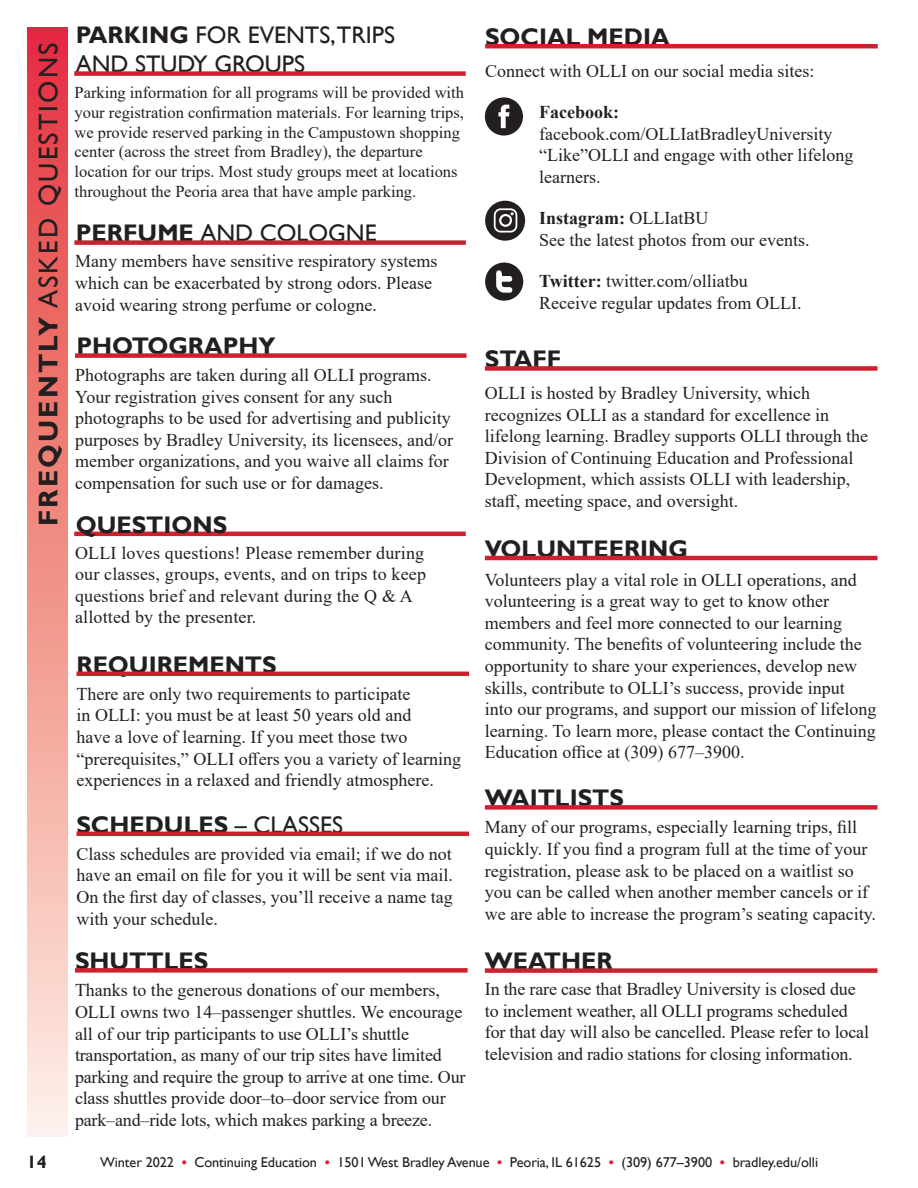
<style>
.page{position:relative;width:918px;height:1188px;background:#fff}
.page>*{position:absolute;margin:0;border:0;box-sizing:border-box;transform-origin:0 0}
.t1{font:27px "Gill Sans";letter-spacing:.08em;color:#231f20}
.t2{font:700 24px "Gill Sans";color:#231f20}
.t3{font:24px/28.8px "Gill Sans";color:#231f20}
.t4{font:18px/21.6px "Times New Roman";color:#231f20}
.t5{font:700 18px "Times New Roman";color:#231f20}
.t6{font:700 18px "Gill Sans";color:#231f20}
.t7{font:16.5px/19.8px "Times New Roman";color:#231f20}
.t8{font:14.25px "Gill Sans";letter-spacing:-.005em;color:#231f20}
.s1{font-weight:700}
.s2{font-weight:400}
.s3{font-family:"Bell MT Bold";color:#e4183e}
</style>
<div class="page">
<div style="left:27px;top:27px;width:41px;height:1110px;background:linear-gradient(to bottom,#e53338,#fef1e2)"></div>
<hr style="left:485px;top:44px;width:393px;height:4px;background:#cf202f">
<svg style="left:485px;top:97px;width:38px;height:39px"></svg>
<svg style="left:485px;top:263px;width:38px;height:38px"></svg>
<svg style="left:485px;top:201px;width:40px;height:40px"></svg>
<hr style="left:485px;top:556px;width:392px;height:4px;background:#cf202f">
<div style="left:485px;top:805px;width:392px;height:5px;background:#cf202f"></div>
<div style="left:485px;top:366px;width:392px;height:5px;background:#cf202f"></div>
<div style="left:485px;top:968px;width:392px;height:5px;background:#cf202f"></div>
<div style="left:74px;top:240px;width:392px;height:5px;background:#cf202f"></div>
<div style="left:75px;top:353px;width:391px;height:5px;background:#cf202f"></div>
<hr style="left:74px;top:532px;width:392px;height:4px;background:#cf202f">
<div style="left:75px;top:968px;width:393px;height:5px;background:#cf202f"></div>
<hr style="left:76px;top:672px;width:393px;height:4px;background:#cf202f">
<div style="left:74px;top:71px;width:392px;height:5px;background:#cf202f"></div>
<hr style="left:76px;top:832px;width:393px;height:4px;background:#cf202f">
<h1 class="t1" style="left:33px;top:526px;width:485px;rotate:-90deg"><span class="s1">FREQUENTLY</span> ASKED QUESTIONS</h1>
<p class="t6" style="left:27px;top:1151px;width:21px">14</p>
<h2 class="t3" style="left:76px;top:21px;width:321px"><span class="s1">PARKING</span> FOR EVENTS,TRIPS<br>AND STUDY GROUPS</h2>
<p class="t7" style="left:75px;top:82px;width:391px">Parking information for all programs will be provided with your registration confirmation materials. For learning trips, we provide reserved parking in the Campustown shopping center (across the street from Bradley), the departure location for our trips. Most study groups meet at locations throughout the Peoria area that have ample parking.</p>
<h2 class="t3" style="left:76px;top:219px;width:302px"><span class="s1">PERFUME</span> AND COLOGNE</h2>
<p class="t4" style="left:75px;top:250px;width:364px">Many members have sensitive respiratory systems which can be exacerbated by strong odors. Please avoid wearing strong perfume or cologne.</p>
<h2 class="t2" style="left:76px;top:332px;width:201px">PHOTOGRAPHY</h2>
<p class="t4" style="left:75px;top:364px;width:379px">Photographs are taken during all OLLI programs.<br>Your registration gives consent for any such photographs to be used for advertising and publicity purposes by Bradley University, its licensees, and/or member organizations, and you waive all claims for compensation for such use or for damages.</p>
<h2 class="t2" style="left:76px;top:510px;width:153px">QUESTIONS</h2>
<p class="t4" style="left:75px;top:541px;width:353px">OLLI loves questions! Please remember during our classes, groups, events, and on trips to keep questions brief and relevant during the Q &amp; A allotted by the presenter.</p>
<h2 class="t2" style="left:76px;top:650px;width:202px">REQUIREMENTS</h2>
<p class="t4" style="left:76px;top:682px;width:386px">There are only two requirements to participate<br>in OLLI: you must be at least 50 years old and<br>have a love of learning. If you meet those two “prerequisites,” OLLI offers you a variety of learning experiences in a relaxed and friendly atmosphere.</p>
<h2 class="t2" style="left:76px;top:810px;width:268px">SCHEDULES <span class="s2">– CLASSES</span></h2>
<p class="t4" style="left:76px;top:842px;width:378px;text-align:justify">Class schedules are provided via email; if we do not have an email on file for you it will be sent via mail.<br>On the first day of classes, you’ll receive a name tag with your schedule.</p>
<h2 class="t2" style="left:75px;top:947px;width:135px">SHUTTLES</h2>
<p class="t4" style="left:75px;top:979px;width:392px">Thanks to the generous donations of our members, OLLI owns two 14–passenger shuttles. We encourage all of our trip participants to use OLLI’s shuttle transportation, as many of our trip sites have limited parking and require the group to arrive at one time. Our class shuttles provide door–to–door service from our park–and–ride lots, which makes parking a breeze.</p>
<h2 class="t2" style="left:485px;top:22px;width:186px">SOCIAL MEDIA</h2>
<p class="t4" style="left:485px;top:59px;width:331px">Connect with OLLI on our social media sites:</p>
<p class="t5" style="left:539px;top:99px;width:81px">Facebook:</p>
<p class="t4" style="left:539px;top:122px;width:316px">facebook.com/OLLIatBradleyUniversity “Like”OLLI and engage with other lifelong learners.</p>
<p class="t4" style="left:539px;top:207px;width:272px"><span class="s1">Instagram:</span> OLLIatBU<br>See the latest photos from our events.</p>
<p class="t4" style="left:539px;top:270px;width:264px"><span class="s1">Twitter:</span> twitter.com/olliatbu<br>Receive regular updates from OLLI.</p>
<h2 class="t2" style="left:485px;top:345px;width:78px">STAFF</h2>
<p class="t4" style="left:485px;top:382px;width:385px">OLLI is hosted by Bradley University, which recognizes OLLI as a standard for excellence in lifelong learning. Bradley supports OLLI through the Division of Continuing Education and Professional Development, which assists OLLI with leadership, staff, meeting space, and oversight.</p>
<h2 class="t2" style="left:485px;top:534px;width:205px">VOLUNTEERING</h2>
<p class="t4" style="left:485px;top:568px;width:393px">Volunteers play a vital role in OLLI operations, and volunteering is a great way to get to know other members and feel more connected to our learning community. The benefits of volunteering include the opportunity to share your experiences, develop new skills, contribute to OLLI’s success, provide input into our programs, and support our mission of lifelong learning. To learn more, please contact the Continuing Education office at (309) 677–3900.</p>
<h2 class="t2" style="left:485px;top:784px;width:141px">WAITLISTS</h2>
<p class="t4" style="left:485px;top:816px;width:393px">Many of our programs, especially learning trips, fill quickly. If you find a program full at the time of your registration, please ask to be placed on a waitlist so you can be called when another member cancels or if we are able to increase the program’s seating capacity.</p>
<h2 class="t2" style="left:485px;top:947px;width:129px">WEATHER</h2>
<p class="t4" style="left:485px;top:978px;width:386px">In the rare case that Bradley University is closed due to inclement weather, all OLLI programs scheduled for that day will also be cancelled. Please refer to local television and radio stations for closing information.</p>
<p class="t8" style="left:100px;top:1154px;width:720px">Winter 2022 <span class="s3">•</span> Continuing Education <span class="s3">•</span> 1501 West Bradley Avenue <span class="s3">•</span> Peoria, IL 61625 <span class="s3">•</span> (309) 677–3900 <span class="s3">•</span> bradley.edu/olli</p>
</div>
